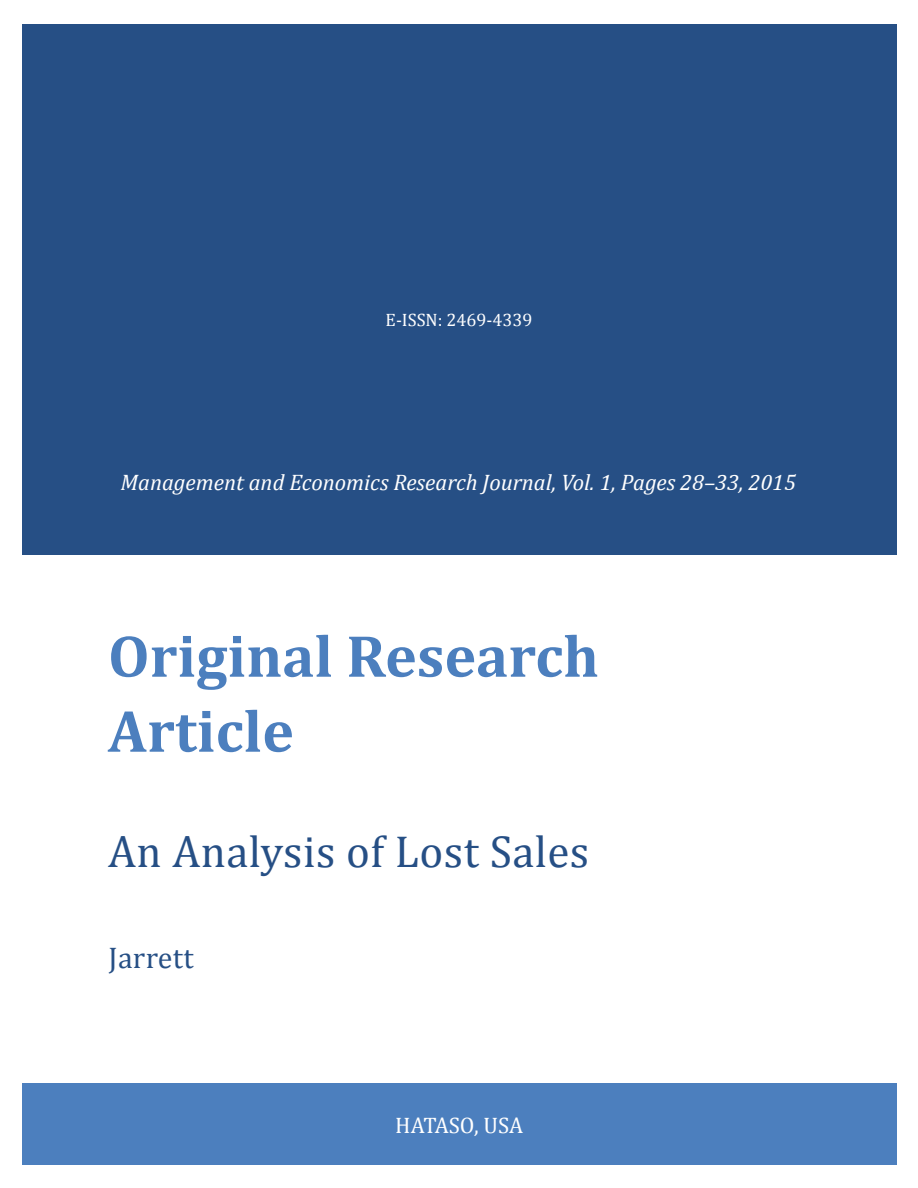
<style>
.page{position:relative;width:918px;height:1188px;background:#fff}
.page>*{position:absolute;margin:0;border:0;box-sizing:border-box;transform-origin:0 0}
.JT{font:700 60px/75px "Cambria";color:#4c7fbe}
.JT-1{font:45px "Cambria";letter-spacing:.01em;color:#264f85}
.JT-AU{font:30px "Cambria";letter-spacing:.01em;color:#264f85}
.JID{font:italic 22.5px "Cambria";color:#fff}
.JID-2{font:22.5px "Cambria";letter-spacing:-.01em;color:#fff}
.CVR01{font:18px "Cambria";color:#fff}
</style>
<div class="page">
<div style="left:22px;top:1083px;width:875px;height:82px;background:#4c7fbe"></div>
<div style="left:22px;top:24px;width:874px;height:531px;background:#264f85"></div>
<p class="CVR01" style="left:386px;top:309px;width:148px">E-ISSN: 2469-4339</p>
<p class="JID" style="left:120px;top:467px;width:677px">Management and Economics Research Journal, Vol. 1, Pages 28–33, 2015</p>
<p class="JT" style="left:108px;top:617px;width:493px">Original Research<br>Article</p>
<p class="JT-1" style="left:108px;top:825px;width:483px">An Analysis of Lost Sales</p>
<p class="JT-AU" style="left:109px;top:940px;width:86px">Jarrett</p>
<p class="JID-2" style="left:395px;top:1112px;width:129px">HATASO, USA</p>
</div>
